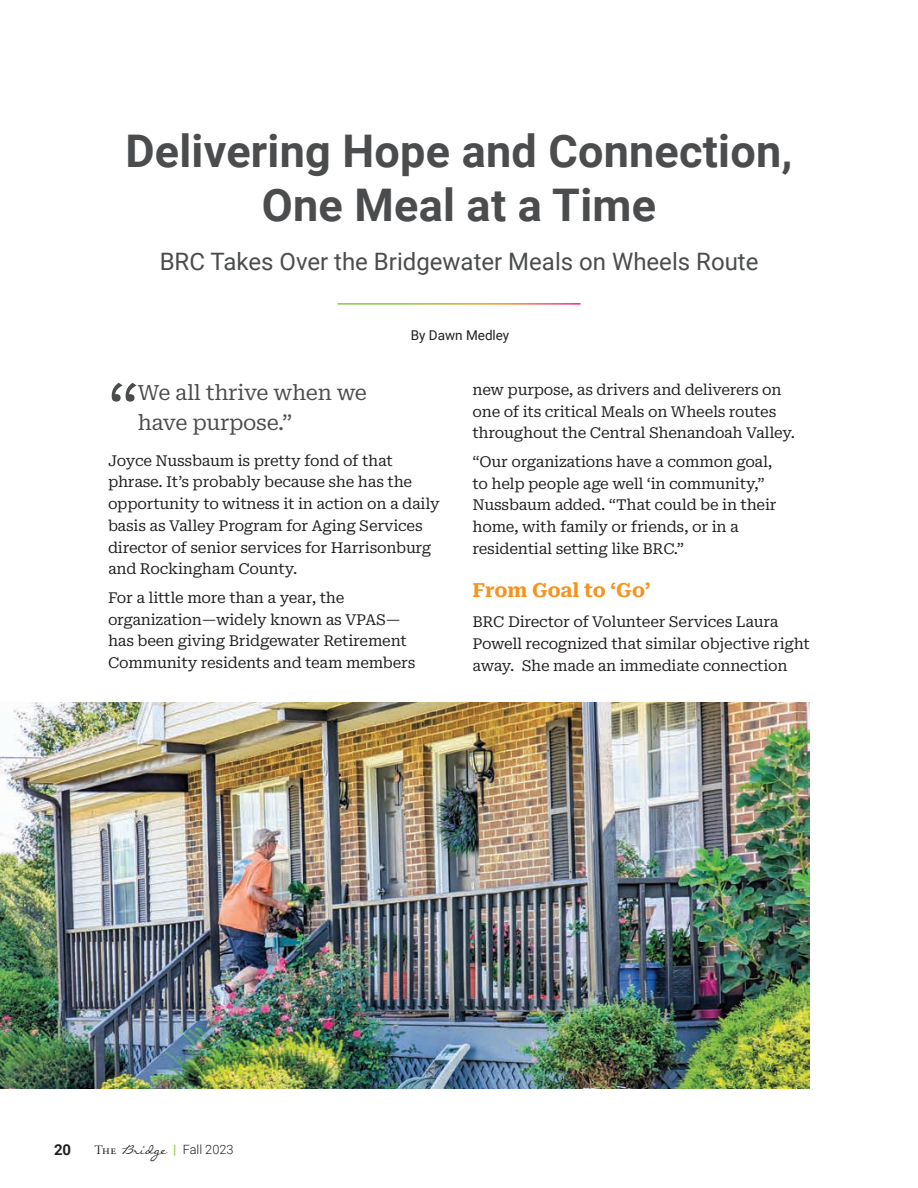
<style>
.page{position:relative;width:918px;height:1188px;background:#fff}
.page>*{position:absolute;margin:0;border:0;box-sizing:border-box;transform-origin:0 0}
.t1{font:63.3px "Roboto Serif";color:#4b4c4d}
.t2{font:700 45px/54px "Roboto";letter-spacing:.005em;color:#4b4c4d;text-align:center}
.t3{font:24px "Roboto";color:#4b4c4d}
.t4{font:21px/30px "Roboto Serif";letter-spacing:-.015em;color:#4b4c4d}
.t5{font:700 19.5px "Roboto Serif";letter-spacing:-.01em;color:#f7931d}
.t6{font:15px/21.8px "Roboto Serif";letter-spacing:-.015em;color:#231f20}
.t7{font:700 15px "Roboto";color:#231f20}
.t8{font:13.5px "Roboto";color:#231f20}
.t9{font:300 12.75px "Roboto";color:#231f20}
.s1{font-family:"Adobe Garamond Pro";font-weight:400}
.s2{font-family:"Callie Hand";font-weight:400;font-size:18px}
.s3{font-weight:500;color:#8bc63e}
</style>
<div class="page">
<img style="left:0;top:702px;width:810px;height:387px">
<h2 class="t2" style="left:125px;top:122px;width:669px">Delivering Hope and Connection,<br>One Meal at a Time</h2>
<h3 class="t3" style="left:160px;top:245px;width:600px">BRC Takes Over the Bridgewater Meals on Wheels Route</h3>
<p class="t8" style="left:411px;top:326px;width:100px">By Dawn Medley</p>
<h1 class="t1" style="left:108px;top:358px;width:32px">“</h1>
<h3 class="t4" style="left:138px;top:377px;width:231px">We all thrive when we have purpose.”</h3>
<p class="t6" style="left:108px;top:448px;width:333px">Joyce Nussbaum is pretty fond of that phrase. It’s probably because she has the opportunity to witness it in action on a daily basis as Valley Program for Aging Services director of senior services for Harrisonburg and Rockingham County.</p>
<p class="t6" style="left:108px;top:586px;width:309px">For a little more than a year, the organization—widely known as VPAS— has been giving Bridgewater Retirement Community residents and team members</p>
<p class="t6" style="left:472px;top:378px;width:324px">new purpose, as drivers and deliverers on one of its critical Meals on Wheels routes throughout the Central Shenandoah Valley.</p>
<p class="t6" style="left:472px;top:450px;width:306px">“Our organizations have a common goal, to help people age well ‘in community,” Nussbaum added. “That could be in their home, with family or friends, or in a residential setting like BRC.”</p>
<h3 class="t5" style="left:472px;top:574px;width:179px">From Goal to ‘Go’</h3>
<p class="t6" style="left:472px;top:610px;width:339px">BRC Director of Volunteer Services Laura<br>Powell recognized that similar objective right away. She made an immediate connection</p>
<p class="t7" style="left:54px;top:1139px;width:19px">20</p>
<p class="t9" style="left:94px;top:1140px;width:141px"><span class="s1">The</span> <span class="s2">Bridge</span> <span class="s3">|</span> Fall 2023</p>
</div>
